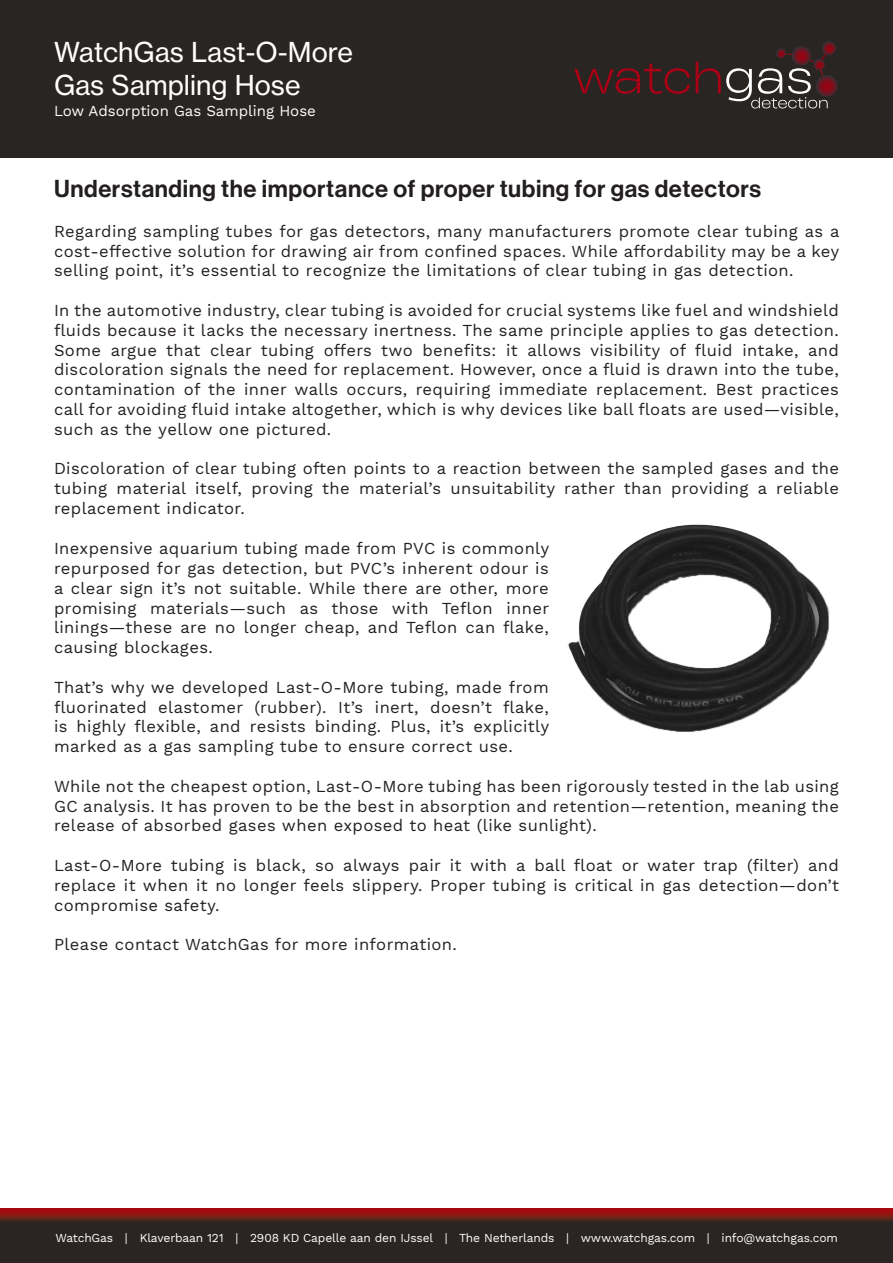
<style>
.page{position:relative;width:893px;height:1263px;background:#fff}
.page>*{position:absolute;margin:0;border:0;box-sizing:border-box;transform-origin:0 0}
.t1{font:27px/32.4px "N Haas Grotesk TX Pro 55 Rg";color:#fff}
.t2{font:24px "N Haas Grotesk DS Pro 65 Md";letter-spacing:.025em;color:#231f20}
.t3{font:16.5px/19.8px "Work Sans";letter-spacing:.025em;color:#231f20;text-align:justify}
.t4{font:15px "Work Sans";color:#fff}
.t5{font:12px "Work Sans";letter-spacing:-.01em;color:#fff}
</style>
<div class="page">
<div style="left:0;top:1209px;width:893px;height:54px;background:#2a2522"></div>
<svg style="left:0;top:1209px;width:893px;height:13px;background:#7c1915"></svg>
<div style="left:0;top:0;width:893px;height:157px;background:#292522"></div>
<img style="left:568px;top:524px;width:262px;height:208px">
<svg style="left:574px;top:64px;width:116px;height:30px"></svg>
<svg style="left:696px;top:41px;width:141px;height:67px"></svg>
<p class="t1" style="left:54px;top:36px;width:301px">WatchGas Last-O-More<br>Gas Sampling Hose</p>
<p class="t4" style="left:54px;top:102px;width:264px">Low Adsorption Gas Sampling Hose</p>
<p class="t2" style="left:54px;top:175px;width:709px">Understanding the importance of proper tubing for gas detectors</p>
<p class="t3" style="left:54px;top:222px;width:787px">Regarding sampling tubes for gas detectors, many manufacturers promote clear tubing as a cost-effective solution for drawing air from confined spaces. While affordability may be a key selling point, it’s essential to recognize the limitations of clear tubing in gas detection.</p>
<p class="t3" style="left:54px;top:301px;width:786px">In the automotive industry, clear tubing is avoided for crucial systems like fuel and windshield fluids because it lacks the necessary inertness. The same principle applies to gas detection.<br>Some argue that clear tubing offers two benefits: it allows visibility of fluid intake, and discoloration signals the need for replacement. However, once a fluid is drawn into the tube, contamination of the inner walls occurs, requiring immediate replacement. Best practices call for avoiding fluid intake altogether, which is why devices like ball floats are used—visible, such as the yellow one pictured.</p>
<p class="t3" style="left:54px;top:459px;width:786px">Discoloration of clear tubing often points to a reaction between the sampled gases and the tubing material itself, proving the material’s unsuitability rather than providing a reliable replacement indicator.</p>
<p class="t3" style="left:54px;top:539px;width:497px">Inexpensive aquarium tubing made from PVC is commonly repurposed for gas detection, but PVC’s inherent odour is a clear sign it’s not suitable. While there are other, more promising materials—such as those with Teflon inner linings—these are no longer cheap, and Teflon can flake, causing blockages.</p>
<p class="t3" style="left:54px;top:678px;width:497px">That’s why we developed Last-O-More tubing, made from fluorinated elastomer (rubber). It’s inert, doesn’t flake, is highly flexible, and resists binding. Plus, it’s explicitly marked as a gas sampling tube to ensure correct use.</p>
<p class="t3" style="left:54px;top:777px;width:786px">While not the cheapest option, Last-O-More tubing has been rigorously tested in the lab using GC analysis. It has proven to be the best in absorption and retention—retention, meaning the release of absorbed gases when exposed to heat (like sunlight).</p>
<p class="t3" style="left:54px;top:856px;width:786px">Last-O-More tubing is black, so always pair it with a ball float or water trap (filter) and replace it when it no longer feels slippery. Proper tubing is critical in gas detection—don’t compromise safety.</p>
<p class="t3" style="left:54px;top:935px;width:404px">Please contact WatchGas for more information.</p>
<p class="t5" style="left:55px;top:1231px;width:784px">WatchGas | Klaverbaan 121 | 2908 KD Capelle aan den IJssel | The Netherlands | www.watchgas.com | info@watchgas.com</p>
</div>
